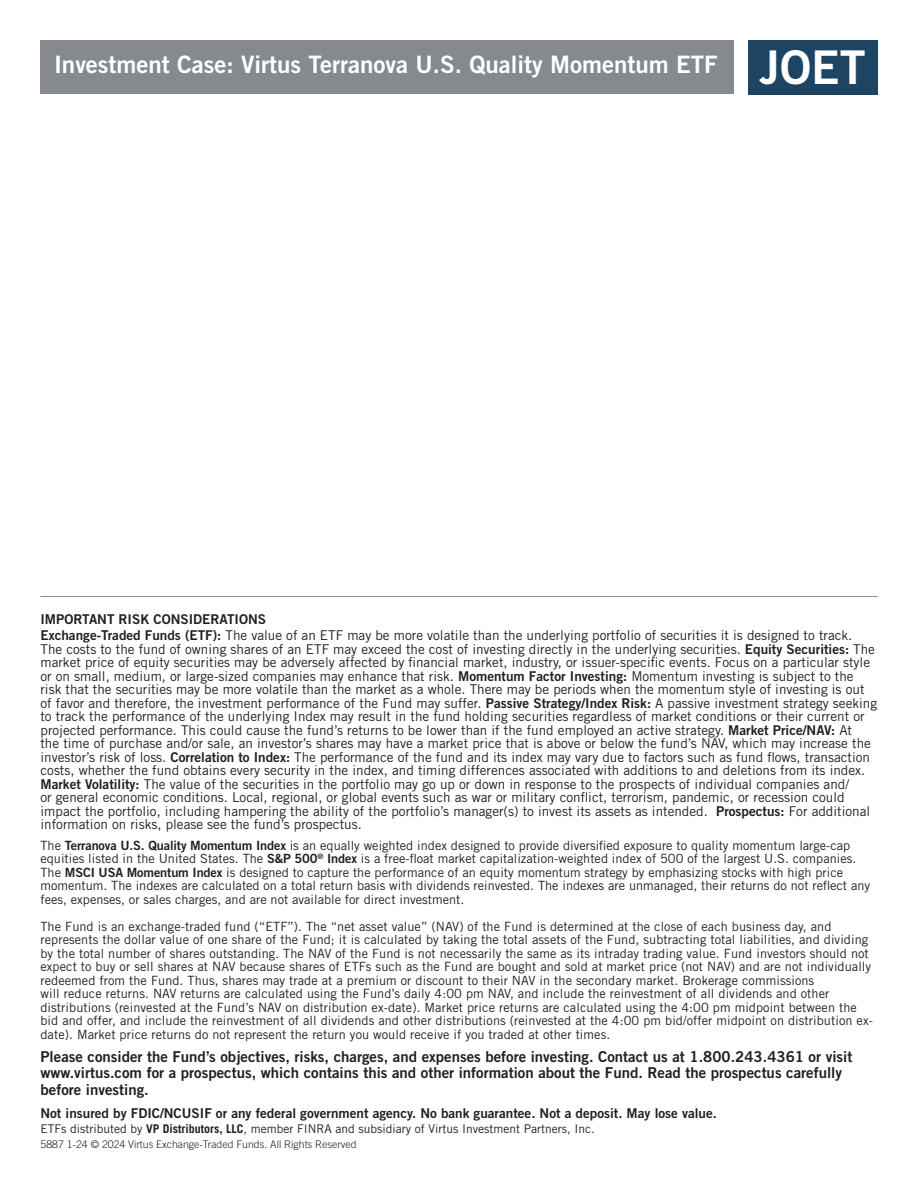
<style>
.page{position:relative;width:918px;height:1188px;background:#fff}
.page>*{position:absolute;margin:0;border:0;box-sizing:border-box;transform-origin:0 0}
.t1{font:24px "Trade Gothic LT Std Bd 2";color:#fff}
.t2{font:15px/16.5px "Trade Gothic LT Std Bd 2";color:#231f20}
.t3{font:13.5px/13.5px "Trade Gothic LT Std";color:#231f20}
.t4{font:13.5px "Trade Gothic LT Std Bd 2";color:#231f20}
.t5{font:12.75px/13.5px "Trade Gothic LT Std";letter-spacing:.005em;color:#231f20}
.t6{font:12px "Trade Gothic LT Std";color:#231f20}
.t7{font:300 10.5px "Trade Gothic LT Std";color:#231f20}
.s1{font-size:46.5px}
.s2{font-family:"Trade Gothic LT Std Bd 2"}
.s3{font-weight:700}
</style>
<div class="page">
<hr style="left:40px;top:596px;width:838px;height:1px;background:#868a8e">
<div style="left:40px;top:40px;width:694px;height:54px;background:#868a8e"></div>
<div style="left:748px;top:40px;width:130px;height:54px;background:#1d4463"></div>
<h1 class="t1" style="left:54px;top:49px;width:813px">Investment Case: Virtus Terranova U.S. Quality Momentum ETF <span class="s1">JOET</span></h1>
<p class="t4" style="left:40px;top:611px;width:227px">IMPORTANT RISK CONSIDERATIONS</p>
<p class="t3" style="left:40px;top:629px;width:838px"><span class="s2">Exchange-Traded Funds (ETF):</span> The value of an ETF may be more volatile than the underlying portfolio of securities it is designed to track.<br>The costs to the fund of owning shares of an ETF may exceed the cost of investing directly in the underlying securities. <span class="s2">Equity Securities:</span> The market price of equity securities may be adversely affected by financial market, industry, or issuer-specific events. Focus on a particular style or on small, medium, or large-sized companies may enhance that risk. <span class="s2">Momentum Factor Investing:</span> Momentum investing is subject to the risk that the securities may be more volatile than the market as a whole. There may be periods when the momentum style of investing is out of favor and therefore, the investment performance of the Fund may suffer. <span class="s2">Passive Strategy/Index Risk:</span> A passive investment strategy seeking to track the performance of the underlying Index may result in the fund holding securities regardless of market conditions or their current or projected performance. This could cause the fund’s returns to be lower than if the fund employed an active strategy. <span class="s2">Market Price/NAV:</span> At<br>the time of purchase and/or sale, an investor’s shares may have a market price that is above or below the fund’s NAV, which may increase the investor’s risk of loss. <span class="s2">Correlation to Index:</span> The performance of the fund and its index may vary due to factors such as fund flows, transaction costs, whether the fund obtains every security in the index, and timing differences associated with additions to and deletions from its index.<br><span class="s2">Market Volatility:</span> The value of the securities in the portfolio may go up or down in response to the prospects of individual companies and/<br>or general economic conditions. Local, regional, or global events such as war or military conflict, terrorism, pandemic, or recession could impact the portfolio, including hampering the ability of the portfolio’s manager(s) to invest its assets as intended. <span class="s2">Prospectus:</span> For additional information on risks, please see the fund’s prospectus.</p>
<p class="t5" style="left:40px;top:838px;width:831px">The <span class="s2">Terranova U.S. Quality Momentum Index</span> is an equally weighted index designed to provide diversified exposure to quality momentum large-cap equities listed in the United States. The <span class="s2">S&amp;P 500</span><sup>®</sup> <span class="s2">Index</span> is a free-float market capitalization-weighted index of 500 of the largest U.S. companies.<br>The <span class="s2">MSCI USA Momentum Index</span> is designed to capture the performance of an equity momentum strategy by emphasizing stocks with high price momentum. The indexes are calculated on a total return basis with dividends reinvested. The indexes are unmanaged, their returns do not reflect any fees, expenses, or sales charges, and are not available for direct investment.</p>
<p class="t5" style="left:40px;top:919px;width:834px">The Fund is an exchange-traded fund (“ETF”). The “net asset value” (NAV) of the Fund is determined at the close of each business day, and represents the dollar value of one share of the Fund; it is calculated by taking the total assets of the Fund, subtracting total liabilities, and dividing by the total number of shares outstanding. The NAV of the Fund is not necessarily the same as its intraday trading value. Fund investors should not expect to buy or sell shares at NAV because shares of ETFs such as the Fund are bought and sold at market price (not NAV) and are not individually redeemed from the Fund. Thus, shares may trade at a premium or discount to their NAV in the secondary market. Brokerage commissions<br>will reduce returns. NAV returns are calculated using the Fund’s daily 4:00 pm NAV, and include the reinvestment of all dividends and other distributions (reinvested at the Fund’s NAV on distribution ex-date). Market price returns are calculated using the 4:00 pm midpoint between the bid and offer, and include the reinvestment of all dividends and other distributions (reinvested at the 4:00 pm bid/offer midpoint on distribution ex&shy;date). Market price returns do not represent the return you would receive if you traded at other times.</p>
<p class="t2" style="left:40px;top:1048px;width:813px">Please consider the Fund’s objectives, risks, charges, and expenses before investing. Contact us at 1.800.243.4361 or visit www.virtus.com for a prospectus, which contains this and other information about the Fund. Read the prospectus carefully before investing.</p>
<p class="t4" style="left:40px;top:1104px;width:678px">Not insured by FDIC/NCUSIF or any federal government agency. No bank guarantee. Not a deposit. May lose value.</p>
<p class="t6" style="left:40px;top:1121px;width:556px">ETFs distributed by <span class="s3">VP Distributors, LLC</span>, member FINRA and subsidiary of Virtus Investment Partners, Inc.</p>
<p class="t7" style="left:40px;top:1138px;width:318px">5887 1-24 © 2024 Virtus Exchange-Traded Funds. All Rights Reserved</p>
</div>
